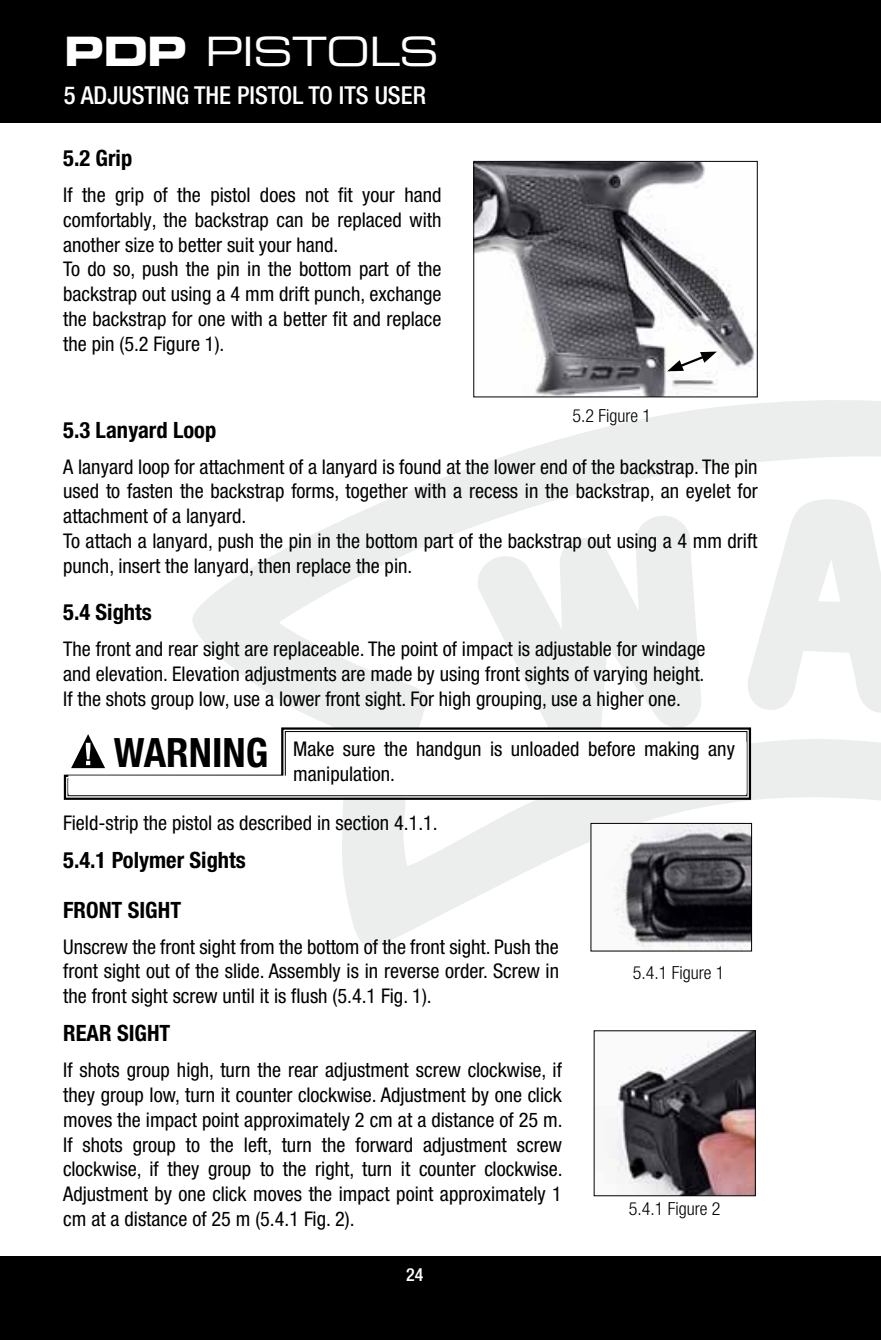
<style>
.page{position:relative;width:881px;height:1340px;background:#fff}
.page>*{position:absolute;margin:0;border:0;box-sizing:border-box;transform-origin:0 0}
.t1{font:40.5px "Eurostile LT Std Ex 2";letter-spacing:-.025em;color:#fff}
.t2{font:500 condensed 24.75px "Helvetica Neue LT Pro";color:#fff}
.t3{font:700 condensed 22.5px "Helvetica Neue LT Pro";color:#000}
.t4{font:condensed 20.25px/24.8px "Helvetica Neue LT Pro";color:#000}
.t5{font:300 condensed 18px "Helvetica Neue LT Pro";color:#000}
.t6{font:500 condensed 18px "Helvetica Neue LT Pro";color:#fff}
.s1{font-family:"Eurostile LT Std Bold Ex 2"}
.s2{font-weight:700;font-size:40.5px}
</style>
<div class="page">
<div style="left:0;top:0;width:880px;height:123px;background:#000"></div>
<div style="left:0;top:1256px;width:880px;height:83px;background:#000"></div>
<svg style="left:192px;top:384px;width:688px;height:568px"></svg>
<svg style="left:475px;top:512px;width:226px;height:214px;fill:#eceded"></svg>
<svg style="left:743px;top:498px;width:137px;height:216px"></svg>
<svg style="left:63px;top:726px;width:688px;height:75px"></svg>
<svg style="left:66px;top:729px;width:682px;height:68px"></svg>
<img style="left:592px;top:825px;width:157px;height:124px">
<div style="left:590px;top:823px;width:161px;height:128px;border:1px solid #000"></div>
<img style="left:611px;top:1032px;width:142px;height:161px">
<img style="left:475px;top:163px;width:280px;height:232px">
<div style="left:473px;top:161px;width:284px;height:236px;border:1px solid #000"></div>
<svg style="left:666px;top:351px;width:50px;height:20px"></svg>
<h1 class="t1" style="left:64px;top:24px;width:376px"><span class="s1">PDP</span> PISTOLS</h1>
<p class="t2" style="left:64px;top:81px;width:363px">5 ADJUSTING THE PISTOL TO ITS USER</p>
<p class="t3" style="left:63px;top:144px;width:71px">5.2 Grip</p>
<p class="t4" style="left:63px;top:182px;width:380px">If the grip of the pistol does not fit your hand comfortably, the backstrap can be replaced with another size to better suit your hand.<br>To do so, push the pin in the bottom part of the backstrap out using a 4 mm drift punch, exchange the backstrap for one with a better fit and replace the pin (5.2 Figure 1).</p>
<p class="t5" style="left:572px;top:405px;width:80px">5.2 Figure 1</p>
<p class="t3" style="left:63px;top:416px;width:154px">5.3 Lanyard Loop</p>
<p class="t4" style="left:63px;top:454px;width:695px">A lanyard loop for attachment of a lanyard is found at the lower end of the backstrap. The pin used to fasten the backstrap forms, together with a recess in the backstrap, an eyelet for attachment of a lanyard.<br>To attach a lanyard, push the pin in the bottom part of the backstrap out using a 4 mm drift punch, insert the lanyard, then replace the pin.</p>
<p class="t3" style="left:63px;top:599px;width:90px">5.4 Sights</p>
<p class="t4" style="left:63px;top:636px;width:643px;text-align:justify">The front and rear sight are replaceable. The point of impact is adjustable for windage and elevation. Elevation adjustments are made by using front sights of varying height.<br>If the shots group low, use a lower front sight. For high grouping, use a higher one.</p>
<p class="t4" style="left:293px;top:736px;width:443px;text-indent:-179px"><span class="s2">WARNING</span> Make sure the handgun is unloaded before making any manipulation.</p>
<p class="t4" style="left:63px;top:810px;width:376px">Field-strip the pistol as described in section 4.1.1.</p>
<p class="t3" style="left:63px;top:846px;width:184px">5.4.1 Polymer Sights</p>
<p class="t3" style="left:63px;top:896px;width:119px">FRONT SIGHT</p>
<p class="t4" style="left:63px;top:933px;width:497px;text-align:justify">Unscrew the front sight from the bottom of the front sight. Push the front sight out of the slide. Assembly is in reverse order. Screw in the front sight screw until it is flush (5.4.1 Fig. 1).</p>
<p class="t3" style="left:63px;top:1019px;width:109px">REAR SIGHT</p>
<p class="t4" style="left:63px;top:1057px;width:501px;text-align:justify">If shots group high, turn the rear adjustment screw clockwise, if they group low, turn it counter clockwise. Adjustment by one click moves the impact point approximately 2 cm at a distance of 25 m.<br>If shots group to the left, turn the forward adjustment screw clockwise, if they group to the right, turn it counter clockwise.<br>Adjustment by one click moves the impact point approximately 1 cm at a distance of 25 m (5.4.1 Fig. 2).</p>
<p class="t6" style="left:406px;top:1264px;width:19px">24</p>
<p class="t5" style="left:632px;top:962px;width:93px">5.4.1 Figure 1</p>
<p class="t5" style="left:628px;top:1198px;width:93px">5.4.1 Figure 2</p>
</div>
